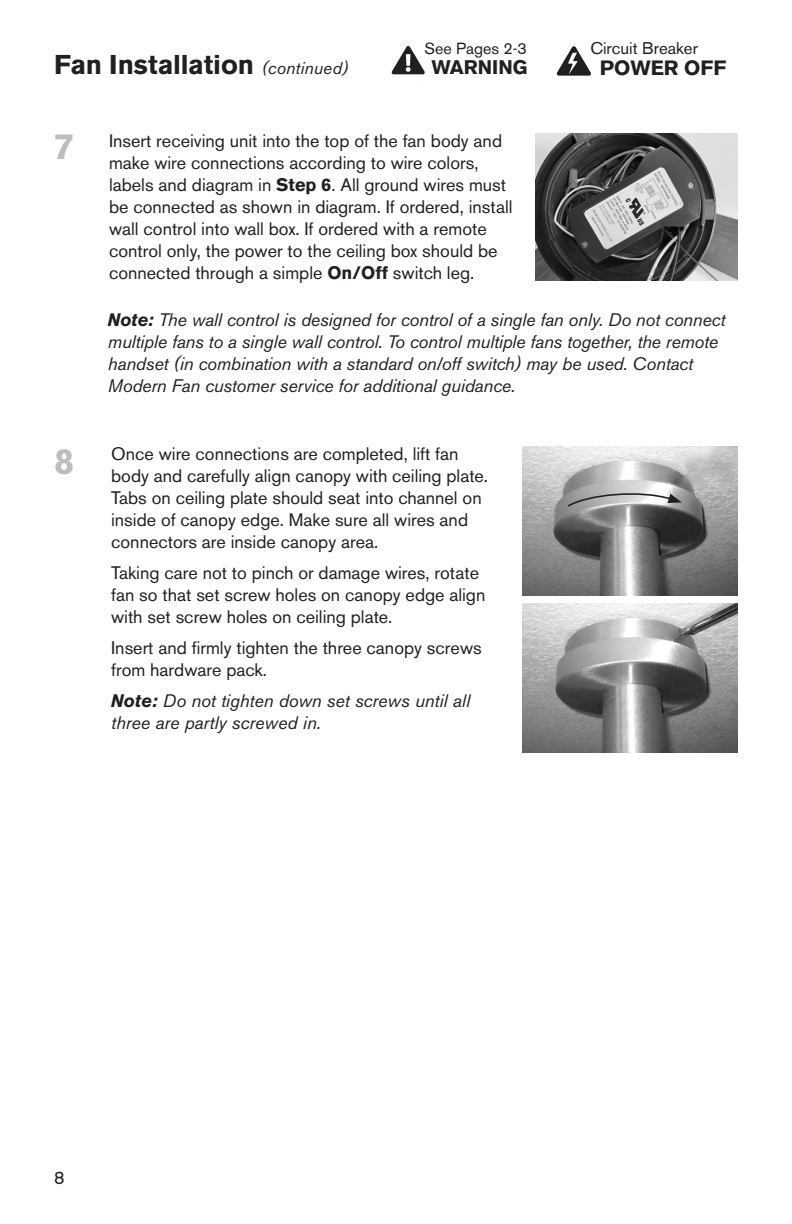
<style>
.page{position:relative;width:792px;height:1224px;background:#fff}
.page>*{position:absolute;margin:0;border:0;box-sizing:border-box;transform-origin:0 0}
.t1{font:700 36px "Akzidenz Grotesk BE";color:#bcbdc0}
.t2{font:700 27px "Akzidenz Grotesk BE";letter-spacing:-.005em;color:#231f20}
.t3{font:900 20.4px "Akzidenz Grotesk";color:#231f20}
.t4{font:900 19.4px "Akzidenz Grotesk";color:#231f20}
.t5{font:18px/22px "Akzidenz Grotesk BE";color:#231f20}
.t6{font:italic 18px/22px "Akzidenz Grotesk BE";letter-spacing:-.01em;color:#231f20}
.t7{font:16.8px "Akzidenz Grotesk BE";color:#231f20}
.t8{font:16px "Akzidenz Grotesk BE";color:#231f20}
.s1{font-weight:400;font-style:italic;font-size:17px}
.s2{font-weight:700}
</style>
<div class="page">
<svg style="left:391px;top:46px;width:34px;height:28px"></svg>
<svg style="left:556px;top:46px;width:35px;height:30px"></svg>
<img style="left:522px;top:447px;width:216px;height:148px">
<img style="left:522px;top:604px;width:216px;height:148px">
<svg style="left:566px;top:489px;width:116px;height:19px;background:#adadad"></svg>
<img style="left:536px;top:134px;width:202px;height:147px">
<h2 class="t2" style="left:54px;top:54px;width:296px">Fan Installation <span class="s1">(continued)</span></h2>
<p class="t8" style="left:424px;top:42px;width:104px">See Pages 2-3</p>
<p class="t4" style="left:431px;top:56px;width:98px">WARNING</p>
<p class="t7" style="left:590px;top:42px;width:109px">Circuit Breaker</p>
<p class="t3" style="left:600px;top:56px;width:128px">POWER OFF</p>
<h1 class="t1" style="left:54px;top:132px;width:22px">7</h1>
<h1 class="t1" style="left:54px;top:447px;width:22px">8</h1>
<p class="t5" style="left:109px;top:132px;width:405px">Insert receiving unit into the top of the fan body and make wire connections according to wire colors, labels and diagram in <span class="s2">Step 6</span>. All ground wires must be connected as shown in diagram. If ordered, install wall control into wall box. If ordered with a remote control only, the power to the ceiling box should be connected through a simple <span class="s2">On/Off</span> switch leg.</p>
<p class="t6" style="left:108px;top:310px;width:619px"><span class="s2">Note:</span> The wall control is designed for control of a single fan only. Do not connect multiple fans to a single wall control. To control multiple fans together, the remote handset (in combination with a standard on/off switch) may be used. Contact Modern Fan customer service for additional guidance.</p>
<p class="t5" style="left:111px;top:445px;width:378px">Once wire connections are completed, lift fan body and carefully align canopy with ceiling plate.<br>Tabs on ceiling plate should seat into channel on inside of canopy edge. Make sure all wires and connectors are inside canopy area.</p>
<p class="t5" style="left:111px;top:564px;width:376px">Taking care not to pinch or damage wires, rotate fan so that set screw holes on canopy edge align with set screw holes on ceiling plate.</p>
<p class="t5" style="left:111px;top:639px;width:372px">Insert and firmly tighten the three canopy screws from hardware pack.</p>
<p class="t6" style="left:111px;top:691px;width:360px"><span class="s2">Note:</span> Do not tighten down set screws until all three are partly screwed in.</p>
<p class="t5" style="left:54px;top:1168px;width:12px">8</p>
</div>
